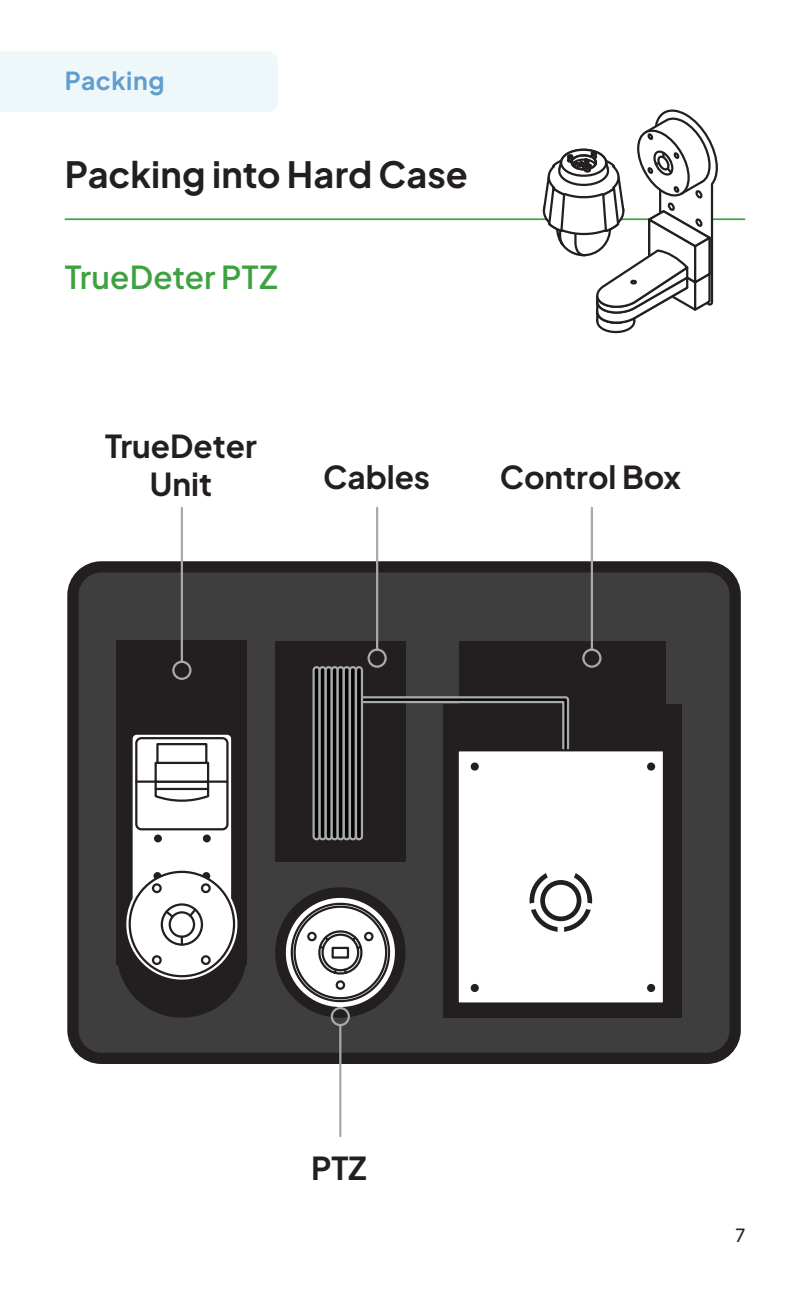
<style>
.page{position:relative;width:810px;height:1296px;background:#fff}
.page>*{position:absolute;margin:0;border:0;box-sizing:border-box;transform-origin:0 0}
.Section_Title_-_with_Rule{font:700 36px "Plus Jakarta Sans";color:#231f20}
.t1{font:700 31.5px/37.8px "Plus Jakarta Sans";color:#231f20;text-align:center}
.Section_Subtitle{font:600 31.5px "Plus Jakarta Sans";letter-spacing:.005em;color:#3da23f}
.t2{font:700 24.75px "Plus Jakarta Sans";letter-spacing:.02em;color:#619dcf}
.t3{font:500 18px "Plus Jakarta Sans";color:#231f20}
</style>
<div class="page">
<div style="left:0;top:52px;width:278px;height:60px;background:#eef7fa"></div>
<hr style="left:65px;top:218px;width:680px;height:2px;background:#3da23f">
<svg style="left:541px;top:109px;width:178px;height:224px"></svg>
<div style="left:73px;top:567px;width:662px;height:491px;background:#3e3e3f;border-radius:28px"></div>
<div style="left:67px;top:561px;width:674px;height:503px;border:11px solid #231f20;border-radius:28px"></div>
<div style="left:460px;top:641px;width:206px;height:91px;background:#231f20"></div>
<div style="left:444px;top:705px;width:238px;height:313px;background:#231f20"></div>
<div style="left:117px;top:640px;width:130px;height:324px;background:#231f20"></div>
<div style="left:117px;top:887px;width:130px;height:131px;background:#231f20;border-radius:50%"></div>
<div style="left:457px;top:749px;width:208px;height:256px;background:#fff;border:2px solid #231f20"></div>
<div style="left:647px;top:984px;width:8px;height:8px;background:#231f20;border-radius:50%"></div>
<div style="left:647px;top:763px;width:8px;height:8px;background:#231f20;border-radius:50%"></div>
<svg style="left:171px;top:506px;width:432px;height:632px"></svg>
<svg style="left:124px;top:731px;width:117px;height:254px"></svg>
<div style="left:155px;top:762px;width:54px;height:21px;background:#fff;border:2px solid #231f20"></div>
<div style="left:156px;top:743px;width:51px;height:21px;background:#fff;border:2px solid #231f20"></div>
<hr style="left:156px;top:788px;width:52px;height:2px;background:#231f20">
<p class="t2" style="left:65px;top:61px;width:101px">Packing</p>
<p class="Section_Title_-_with_Rule" style="left:65px;top:145px;width:405px">Packing into Hard Case</p>
<p class="Section_Subtitle" style="left:65px;top:252px;width:214px">TrueDeter PTZ</p>
<p class="t1" style="left:105px;top:424px;width:153px">TrueDeter<br>Unit</p>
<p class="t1" style="left:323px;top:456px;width:108px">Cables</p>
<p class="t1" style="left:500px;top:456px;width:183px">Control Box</p>
<p class="t1" style="left:311px;top:1146px;width:57px">PTZ</p>
<p class="t3" style="left:735px;top:1221px;width:11px">7</p>
</div>
